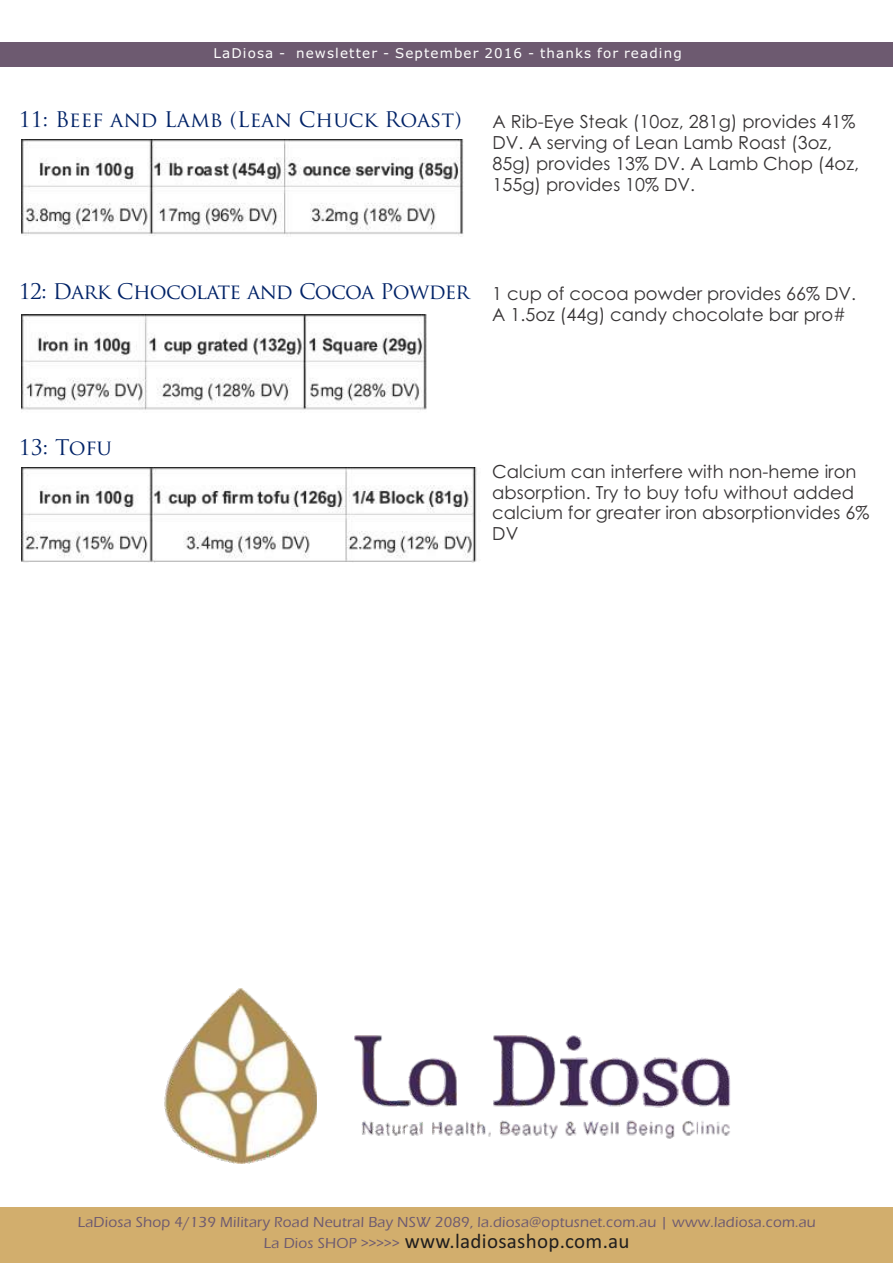
<style>
.page{position:relative;width:893px;height:1263px;background:#fff}
.page>*{position:absolute;margin:0;border:0;box-sizing:border-box;transform-origin:0 0}
.t1{font:21px "Calibri";letter-spacing:.015em;color:#201e1e}
.t2{font:21px "Trajan Pro";color:#012267}
.t3{font:18px/20.9px "Century Gothic";color:#373435}
.t4{font:500 15px "Eras ITC";letter-spacing:.015em;color:#6d5a70}
.t5{font:13.5px "Verdana";letter-spacing:.085em;color:#fefefe}
.s1{font-family:"Trajan Pro";font-size:21px;color:#012267}
.s2{font-family:"Eras ITC";font-weight:500;font-size:15px;color:#6d5a70}
</style>
<div class="page">
<div style="left:0;top:1207px;width:893px;height:56px;background:#d2ae6d"></div>
<div style="left:0;top:43px;width:893px;height:24px;background:#6d5a70"></div>
<img style="left:21px;top:139px;width:443px;height:97px">
<img style="left:21px;top:315px;width:406px;height:95px">
<img style="left:21px;top:467px;width:456px;height:95px">
<img style="left:164px;top:988px;width:153px;height:176px">
<img style="left:355px;top:1035px;width:376px;height:104px">
<p class="t5" style="left:213px;top:48px;width:470px">LaDiosa - newsletter - September 2016 - thanks for reading</p>
<p class="t2" style="left:19px;top:111px;width:444px">11: Beef and Lamb (Lean Chuck Roast)</p>
<p class="t3" style="left:493px;top:113px;width:368px">A Rib-Eye Steak (10oz, 281g) provides 41% DV. A serving of Lean Lamb Roast (3oz, 85g) provides 13% DV. A Lamb Chop (4oz, 155g) provides 10% DV.</p>
<p class="t3" style="left:492px;top:285px;width:365px;text-indent:-473px"><span class="s1">12: Dark Chocolate and Cocoa Powder</span> 1 cup of cocoa powder provides 66% DV.<br>A 1.5oz (44g) candy chocolate bar pro#</p>
<p class="t2" style="left:19px;top:439px;width:94px">13: Tofu</p>
<p class="t3" style="left:492px;top:463px;width:378px">Calcium can interfere with non-heme iron absorption. Try to buy tofu without added calcium for greater iron absorptionvides 6%<br>DV</p>
<p class="t4" style="left:78px;top:1216px;width:740px">LaDiosa Shop 4/139 Military Road Neutral Bay NSW 2089, la.diosa@optusnet.com.au | www.ladiosa.com.au</p>
<p class="t1" style="left:264px;top:1232px;width:367px"><span class="s2">La Dios SHOP &gt;&gt;&gt;&gt;&gt;</span> www.ladiosashop.com.au</p>
</div>
